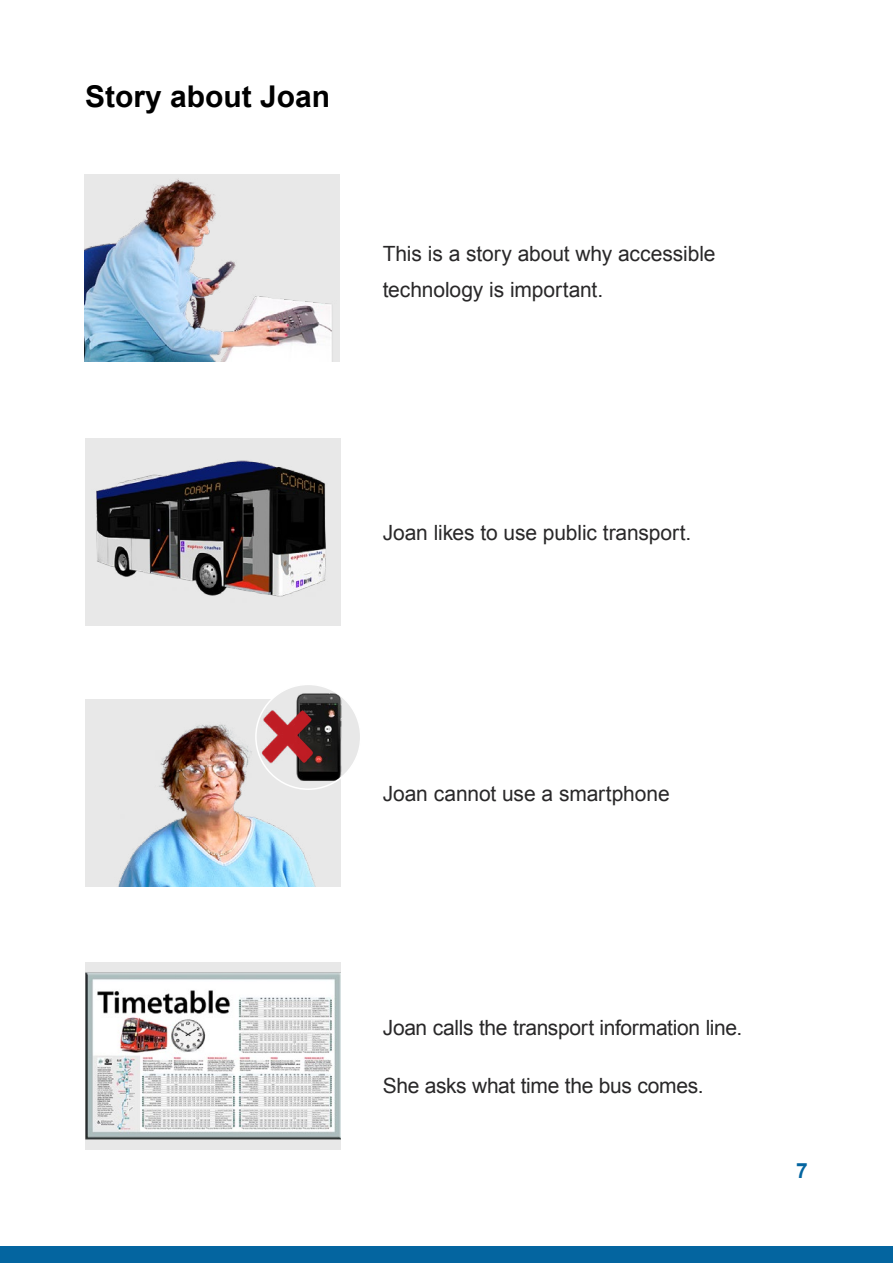
<style>
.page{position:relative;width:893px;height:1263px;background:#fff}
.page>*{position:absolute;margin:0;border:0;box-sizing:border-box;transform-origin:0 0}
.t1{font:700 30px "Arial";color:#000}
.Body_USE{font:21px/36px "Arial";letter-spacing:-.01em;color:#292829}
.t2{font:700 21px "Arial";color:#0465a0}
</style>
<div class="page">
<div style="left:0;top:1246px;width:893px;height:17px;background:#0465a0"></div>
<img style="left:85px;top:699px;width:255px;height:188px">
<img style="left:85px;top:962px;width:255px;height:187px">
<img style="left:84px;top:175px;width:254px;height:187px">
<div style="left:85px;top:438px;width:255px;height:187px;background:#e8e8e8"></div>
<img style="left:96px;top:460px;width:230px;height:137px">
<div style="left:256px;top:684px;width:105px;height:105px;background:#e8e8e8;border-radius:50%"></div>
<img style="left:274px;top:692px;width:87px;height:89px">
<div style="left:255px;top:684px;width:106px;height:106px;border:2px solid #fff;border-radius:50%"></div>
<img style="left:260px;top:709px;width:54px;height:54px">
<p class="t1" style="left:85px;top:77px;width:247px">Story about Joan</p>
<p class="Body_USE" style="left:383px;top:236px;width:334px">This is a story about why accessible technology is important.</p>
<p class="Body_USE" style="left:383px;top:514px;width:310px">Joan likes to use public transport.</p>
<p class="Body_USE" style="left:383px;top:775px;width:288px">Joan cannot use a smartphone</p>
<p class="Body_USE" style="left:383px;top:1009px;width:361px">Joan calls the transport information line.</p>
<p class="Body_USE" style="left:383px;top:1068px;width:323px">She asks what time the bus comes.</p>
<p class="t2" style="left:796px;top:1157px;width:13px">7</p>
</div>
